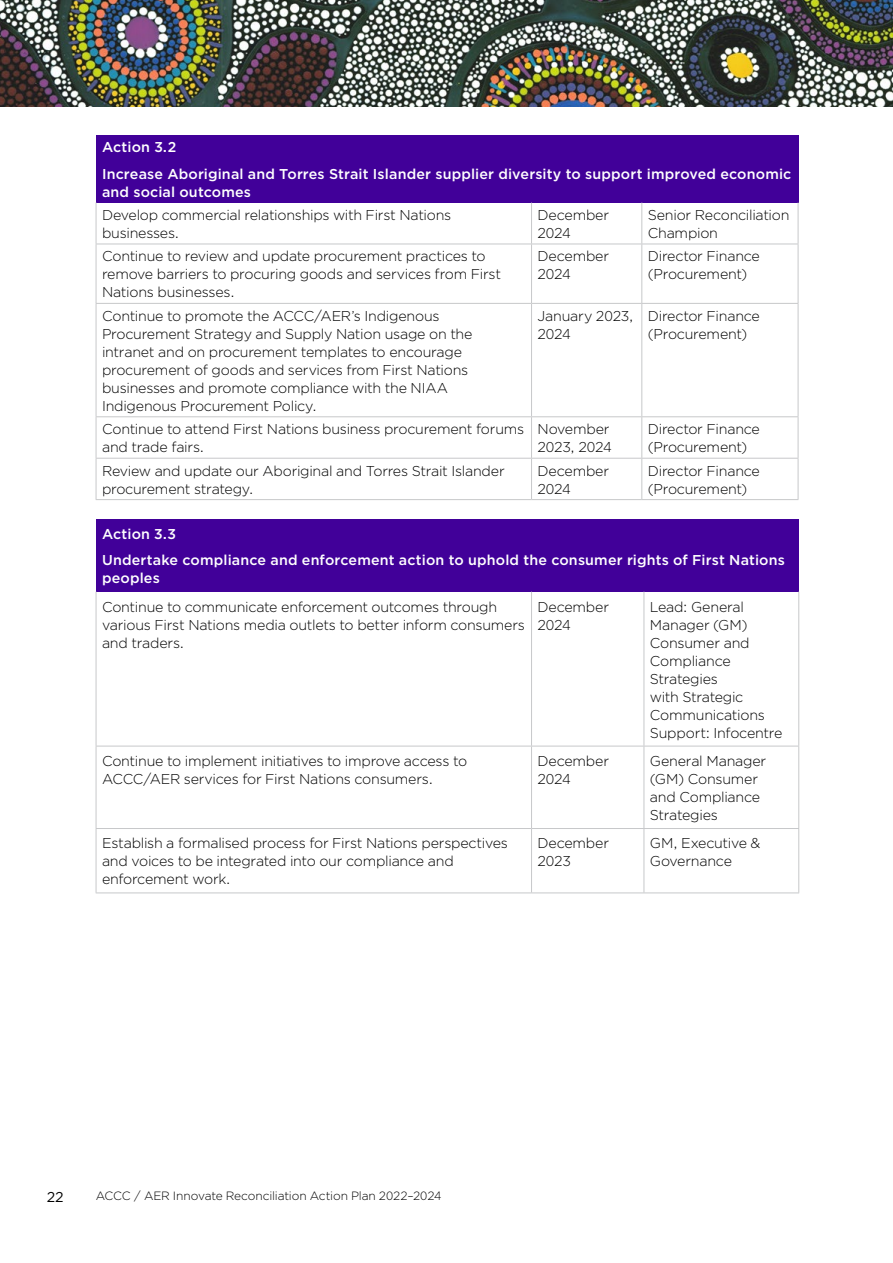
<style>
.page{position:relative;width:893px;height:1263px;background:#fff}
.page>*{position:absolute;margin:0;border:0;box-sizing:border-box;transform-origin:0 0}
.t1{font:300 14.25px/18px "Gotham";letter-spacing:-.015em;color:#000}
.t2{font:500 14.25px/26.5px "Gotham";letter-spacing:.01em;color:#fff}
.t3{font:14.25px "Gotham";color:#000}
.t4{font:300 12px "Gotham";letter-spacing:-.015em;color:#000}
</style>
<div class="page">
<div style="left:96px;top:135px;width:702px;height:68px;background:#410099"></div>
<hr style="left:96px;top:203px;width:1px;height:41px;background:#c7c8ca">
<hr style="left:531px;top:203px;width:1px;height:41px;background:#c7c8ca">
<hr style="left:641px;top:203px;width:1px;height:41px;background:#c7c8ca">
<hr style="left:798px;top:203px;width:1px;height:41px;background:#c7c8ca">
<hr style="left:96px;top:244px;width:435px;height:1px;background:#c7c8ca">
<hr style="left:96px;top:244px;width:1px;height:59px;background:#c7c8ca">
<hr style="left:531px;top:244px;width:111px;height:1px;background:#c7c8ca">
<hr style="left:531px;top:244px;width:1px;height:59px;background:#c7c8ca">
<hr style="left:642px;top:244px;width:156px;height:1px;background:#c7c8ca">
<hr style="left:641px;top:244px;width:1px;height:59px;background:#c7c8ca">
<hr style="left:798px;top:244px;width:1px;height:59px;background:#c7c8ca">
<hr style="left:96px;top:303px;width:435px;height:1px;background:#c7c8ca">
<hr style="left:96px;top:304px;width:1px;height:112px;background:#c7c8ca">
<hr style="left:531px;top:303px;width:111px;height:1px;background:#c7c8ca">
<hr style="left:531px;top:304px;width:1px;height:112px;background:#c7c8ca">
<hr style="left:642px;top:303px;width:156px;height:1px;background:#c7c8ca">
<hr style="left:641px;top:304px;width:1px;height:112px;background:#c7c8ca">
<hr style="left:798px;top:304px;width:1px;height:112px;background:#c7c8ca">
<hr style="left:96px;top:416px;width:435px;height:1px;background:#c7c8ca">
<hr style="left:96px;top:417px;width:1px;height:41px;background:#c7c8ca">
<hr style="left:531px;top:416px;width:111px;height:1px;background:#c7c8ca">
<hr style="left:531px;top:417px;width:1px;height:41px;background:#c7c8ca">
<hr style="left:642px;top:416px;width:156px;height:1px;background:#c7c8ca">
<hr style="left:641px;top:417px;width:1px;height:41px;background:#c7c8ca">
<hr style="left:798px;top:417px;width:1px;height:41px;background:#c7c8ca">
<hr style="left:96px;top:458px;width:435px;height:1px;background:#c7c8ca">
<hr style="left:96px;top:459px;width:1px;height:40px;background:#c7c8ca">
<hr style="left:531px;top:458px;width:111px;height:1px;background:#c7c8ca">
<hr style="left:531px;top:459px;width:1px;height:40px;background:#c7c8ca">
<hr style="left:642px;top:458px;width:156px;height:1px;background:#c7c8ca">
<hr style="left:641px;top:459px;width:1px;height:40px;background:#c7c8ca">
<hr style="left:798px;top:459px;width:1px;height:40px;background:#c7c8ca">
<hr style="left:96px;top:499px;width:435px;height:1px;background:#c7c8ca">
<hr style="left:531px;top:499px;width:111px;height:1px;background:#c7c8ca">
<hr style="left:642px;top:499px;width:156px;height:1px;background:#c7c8ca">
<div style="left:96px;top:519px;width:703px;height:73px;background:#410099"></div>
<hr style="left:96px;top:746px;width:435px;height:1px;background:#c7c8ca">
<hr style="left:531px;top:746px;width:113px;height:1px;background:#c7c8ca">
<hr style="left:644px;top:746px;width:155px;height:1px;background:#c7c8ca">
<hr style="left:96px;top:828px;width:435px;height:1px;background:#c7c8ca">
<hr style="left:531px;top:828px;width:113px;height:1px;background:#c7c8ca">
<hr style="left:644px;top:828px;width:155px;height:1px;background:#c7c8ca">
<hr style="left:96px;top:892px;width:435px;height:1px;background:#c7c8ca">
<hr style="left:531px;top:892px;width:113px;height:1px;background:#c7c8ca">
<hr style="left:644px;top:892px;width:155px;height:1px;background:#c7c8ca">
<hr style="left:96px;top:592px;width:1px;height:154px;background:#c7c8ca">
<hr style="left:531px;top:592px;width:1px;height:154px;background:#c7c8ca">
<hr style="left:644px;top:592px;width:1px;height:154px;background:#c7c8ca">
<hr style="left:798px;top:592px;width:1px;height:154px;background:#c7c8ca">
<hr style="left:96px;top:746px;width:1px;height:82px;background:#c7c8ca">
<hr style="left:531px;top:746px;width:1px;height:82px;background:#c7c8ca">
<hr style="left:644px;top:746px;width:1px;height:82px;background:#c7c8ca">
<hr style="left:798px;top:746px;width:1px;height:82px;background:#c7c8ca">
<hr style="left:96px;top:829px;width:1px;height:63px;background:#c7c8ca">
<hr style="left:531px;top:829px;width:1px;height:63px;background:#c7c8ca">
<hr style="left:644px;top:829px;width:1px;height:63px;background:#c7c8ca">
<hr style="left:798px;top:829px;width:1px;height:63px;background:#c7c8ca">
<img style="left:0;top:0;width:893px;height:106px">
<p class="t2" style="left:102px;top:134px;width:691px">Action 3.2<br>Increase Aboriginal and Torres Strait Islander supplier diversity to support improved economic</p>
<p class="t2" style="left:102px;top:178px;width:150px">and social outcomes</p>
<p class="t1" style="left:102px;top:206px;width:351px">Develop commercial relationships with First Nations businesses.</p>
<p class="t1" style="left:537px;top:206px;width:73px">December<br>2024</p>
<p class="t1" style="left:648px;top:206px;width:143px">Senior Reconciliation<br>Champion</p>
<p class="t1" style="left:102px;top:247px;width:401px">Continue to review and update procurement practices to remove barriers to procuring goods and services from First<br>Nations businesses.</p>
<p class="t1" style="left:537px;top:247px;width:73px">December<br>2024</p>
<p class="t1" style="left:648px;top:247px;width:114px">Director Finance (Procurement)</p>
<p class="t1" style="left:102px;top:306px;width:372px">Continue to promote the ACCC/AER’s Indigenous Procurement Strategy and Supply Nation usage on the intranet and on procurement templates to encourage procurement of goods and services from First Nations businesses and promote compliance with the NIAA Indigenous Procurement Policy.</p>
<p class="t1" style="left:537px;top:306px;width:97px">January 2023,<br>2024</p>
<p class="t1" style="left:648px;top:306px;width:114px">Director Finance (Procurement)</p>
<p class="t1" style="left:102px;top:420px;width:424px">Continue to attend First Nations business procurement forums and trade fairs.</p>
<p class="t1" style="left:537px;top:420px;width:76px">November<br>2023, 2024</p>
<p class="t1" style="left:648px;top:420px;width:114px">Director Finance (Procurement)</p>
<p class="t1" style="left:102px;top:461px;width:404px">Review and update our Aboriginal and Torres Strait Islander procurement strategy.</p>
<p class="t1" style="left:537px;top:461px;width:73px">December<br>2024</p>
<p class="t1" style="left:648px;top:461px;width:114px">Director Finance (Procurement)</p>
<p class="t2" style="left:102px;top:520px;width:684px">Action 3.3<br>Undertake compliance and enforcement action to uphold the consumer rights of First Nations</p>
<p class="t2" style="left:102px;top:565px;width:59px">peoples</p>
<p class="t1" style="left:102px;top:597px;width:424px">Continue to communicate enforcement outcomes through various First Nations media outlets to better inform consumers and traders.</p>
<p class="t1" style="left:537px;top:597px;width:73px">December<br>2024</p>
<p class="t1" style="left:650px;top:597px;width:134px">Lead: General<br>Manager (GM)<br>Consumer and<br>Compliance<br>Strategies<br>with Strategic<br>Communications<br>Support: Infocentre</p>
<p class="t1" style="left:102px;top:751px;width:367px">Continue to implement initiatives to improve access to<br>ACCC/AER services for First Nations consumers.</p>
<p class="t1" style="left:537px;top:751px;width:73px">December<br>2024</p>
<p class="t1" style="left:650px;top:751px;width:118px">General Manager (GM) Consumer and Compliance<br>Strategies</p>
<p class="t1" style="left:102px;top:834px;width:407px">Establish a formalised process for First Nations perspectives and voices to be integrated into our compliance and enforcement work.</p>
<p class="t1" style="left:537px;top:834px;width:73px">December<br>2023</p>
<p class="t1" style="left:650px;top:834px;width:112px">GM, Executive &amp;<br>Governance</p>
<p class="t3" style="left:47px;top:1188px;width:19px">22</p>
<p class="t4" style="left:96px;top:1188px;width:347px">ACCC / AER Innovate Reconciliation Action Plan 2022–2024</p>
</div>
